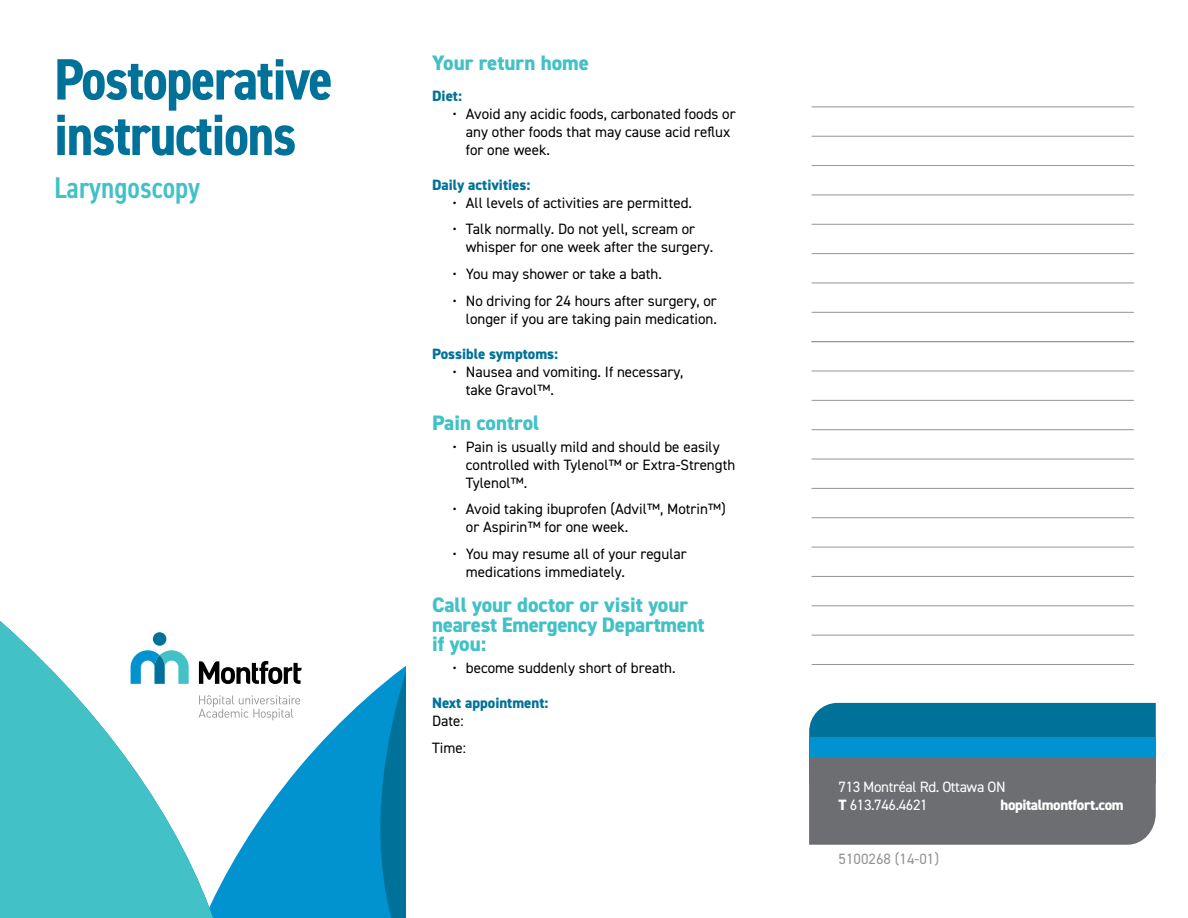
<style>
.page{position:relative;width:1188px;height:918px;background:#fff}
.page>*{position:absolute;margin:0;border:0;box-sizing:border-box;transform-origin:0 0}
.t1{font:700 condensed 58.5px "DIN2014";letter-spacing:-.025em;color:#007299}
.t2{font:600 condensed 30px "DIN2014";color:#42c1c7}
.t3{font:800 21px/19.5px "DIN2014";color:#42c1c7}
.Body{font:15px/18px "DIN2014";color:#000}
.t4{font:800 15px "DIN2014";color:#007299}
.t5{font:15px "DIN2014";letter-spacing:-.025em;color:#fff}
.t6{font:800 15px "DIN2014";letter-spacing:-.025em;color:#fff}
.t7{font:15px "DIN2014";color:#939598}
.s1{font-weight:800}
</style>
<div class="page">
<svg style="left:809px;top:703px;width:347px;height:142px;background:#50717e"></svg>
<div style="left:809px;top:738px;width:347px;height:19px;background:#0093d0"></div>
<div style="left:306px;top:745px;width:13px;height:173px;background:#0093d0"></div>
<svg style="left:319px;top:666px;width:86px;height:252px;background:#259ccb"></svg>
<svg style="left:0;top:621px;width:306px;height:297px"></svg>
<hr style="left:812px;top:195px;width:322px;height:1px;background:#939598">
<hr style="left:812px;top:400px;width:322px;height:1px;background:#939598">
<hr style="left:812px;top:312px;width:322px;height:1px;background:#939598">
<hr style="left:812px;top:517px;width:322px;height:1px;background:#939598">
<hr style="left:812px;top:605px;width:322px;height:1px;background:#939598">
<hr style="left:812px;top:136px;width:322px;height:1px;background:#939598">
<hr style="left:812px;top:253px;width:322px;height:1px;background:#939598">
<hr style="left:812px;top:459px;width:322px;height:1px;background:#939598">
<hr style="left:812px;top:371px;width:322px;height:1px;background:#939598">
<hr style="left:812px;top:576px;width:322px;height:1px;background:#939598">
<hr style="left:812px;top:664px;width:322px;height:1px;background:#939598">
<hr style="left:812px;top:107px;width:322px;height:1px;background:#939598">
<hr style="left:812px;top:224px;width:322px;height:1px;background:#939598">
<hr style="left:812px;top:429px;width:322px;height:1px;background:#939598">
<hr style="left:812px;top:341px;width:322px;height:1px;background:#939598">
<hr style="left:812px;top:547px;width:322px;height:1px;background:#939598">
<hr style="left:812px;top:635px;width:322px;height:1px;background:#939598">
<hr style="left:812px;top:165px;width:322px;height:1px;background:#939598">
<hr style="left:812px;top:283px;width:322px;height:1px;background:#939598">
<hr style="left:812px;top:488px;width:322px;height:1px;background:#939598">
<h1 class="t1" style="left:54px;top:40px;width:280px">Postoperative</h1>
<h1 class="t1" style="left:54px;top:96px;width:244px">instructions</h1>
<h2 class="t2" style="left:54px;top:168px;width:148px">Laryngoscopy</h2>
<h3 class="t3" style="left:432px;top:53px;width:158px">Your return home</h3>
<h4 class="t4" style="left:432px;top:86px;width:31px">Diet:</h4>
<p class="Body" style="left:466px;top:104px;width:271px;text-indent:-14px">• Avoid any acidic foods, carbonated foods or any other foods that may cause acid reflux for one week.</p>
<h4 class="t4" style="left:432px;top:175px;width:100px">Daily activities:</h4>
<p class="Body" style="left:452px;top:193px;width:241px">• All levels of activities are permitted.</p>
<p class="Body" style="left:466px;top:220px;width:249px;text-indent:-14px">• Talk normally. Do not yell, scream or whisper for one week after the surgery.</p>
<p class="Body" style="left:452px;top:265px;width:211px">• You may shower or take a bath.</p>
<p class="Body" style="left:452px;top:291px;width:266px;text-align:right">• No driving for 24 hours after surgery, or longer if you are taking pain medication.</p>
<h4 class="t4" style="left:432px;top:343px;width:127px">Possible symptoms:</h4>
<p class="Body" style="left:466px;top:362px;width:219px;text-indent:-14px">• Nausea and vomiting. If necessary, take Gravol™.</p>
<h3 class="t3" style="left:432px;top:413px;width:109px">Pain control</h3>
<p class="Body" style="left:466px;top:437px;width:271px;text-indent:-14px">• Pain is usually mild and should be easily controlled with Tylenol™ or Extra-Strength<br>Tylenol™.</p>
<p class="Body" style="left:466px;top:500px;width:262px;text-indent:-14px">• Avoid taking ibuprofen (Advil™, Motrin™) or Aspirin™ for one week.</p>
<p class="Body" style="left:466px;top:545px;width:222px;text-indent:-14px">• You may resume all of your regular medications immediately.</p>
<h3 class="t3" style="left:432px;top:595px;width:274px">Call your doctor or visit your nearest Emergency Department if you:</h3>
<p class="Body" style="left:452px;top:659px;width:225px">• become suddenly short of breath.</p>
<h4 class="t4" style="left:432px;top:693px;width:118px">Next appointment:</h4>
<p class="Body" style="left:432px;top:712px;width:33px">Date:</p>
<p class="Body" style="left:432px;top:738px;width:35px">Time:</p>
<h1 class="t5" style="left:839px;top:777px;width:169px">713 Montréal Rd. Ottawa ON</h1>
<h1 class="t5" style="left:839px;top:795px;width:91px"><span class="s1">T</span> 613.746.4621</h1>
<h1 class="t6" style="left:1001px;top:795px;width:125px">hopitalmontfort.com</h1>
<p class="t7" style="left:839px;top:849px;width:102px">5100268 (14-01)</p>
</div>
